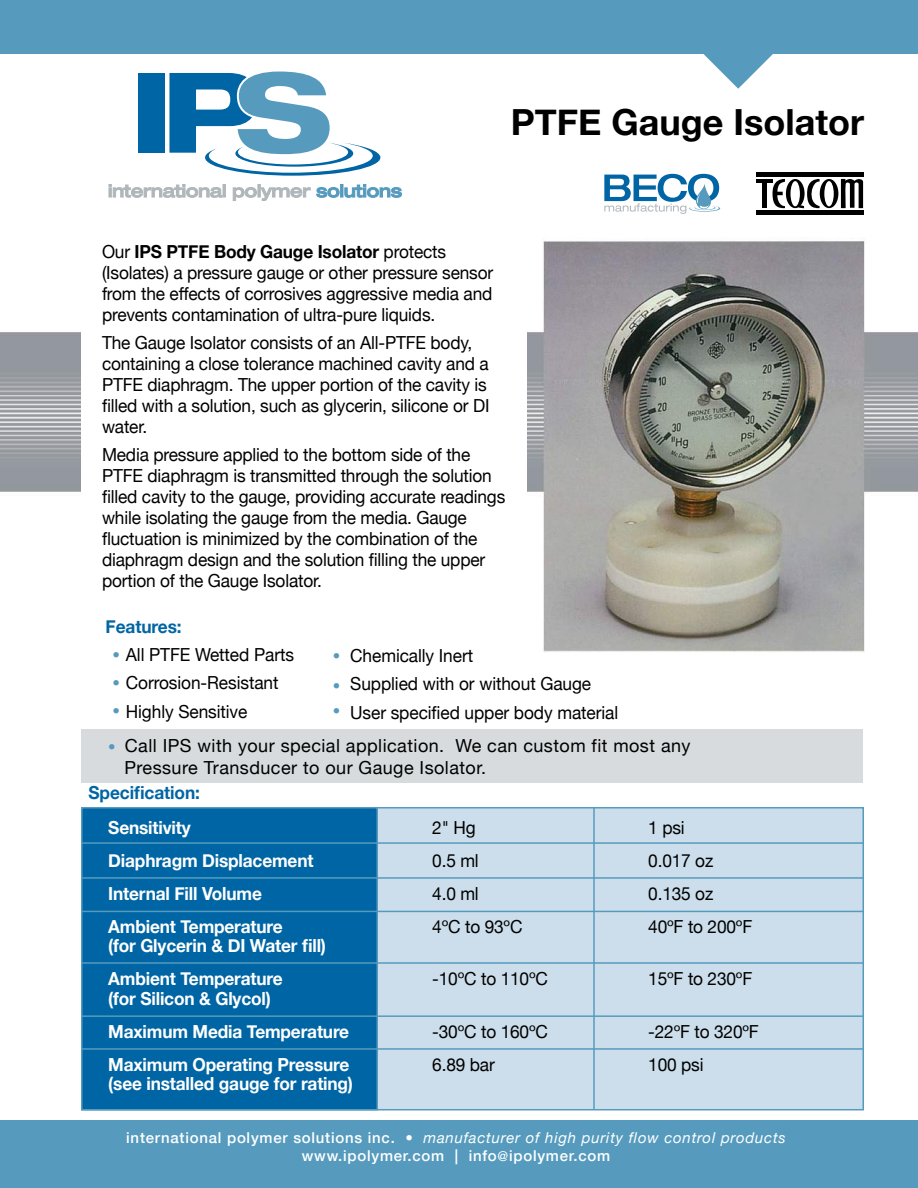
<style>
.page{position:relative;width:918px;height:1188px;background:#fff}
.page>*{position:absolute;margin:0;border:0;box-sizing:border-box;transform-origin:0 0}
.t1{font:700 36px "Helvetica Neue";color:#000}
.t2{font:18px/21px "Helvetica Neue";letter-spacing:-.01em;color:#000;scale:.96 1}
.t3{font:700 18px/33px "Helvetica Neue";letter-spacing:-.01em;color:#fff;scale:.96 1}
.t4{font:18px/21.6px "Helvetica Neue";letter-spacing:.025em;color:#000}
.t5{font:700 18px "Helvetica Neue";letter-spacing:-.005em;color:#0065a4;scale:.96 1}
.t6{font:500 15px/18px "Helvetica Neue";letter-spacing:.05em;color:#fff;text-align:center}
.t7{font:15px/28.2px "Helvetica Neue";color:#569bbe;text-align:justify}
.s1{font-weight:700}
.s2{font-size:15px;color:#569bbe}
.s3{font-weight:400;font-style:italic}
.s4{font-size:13.5px}
</style>
<div class="page">
<svg style="left:109px;top:184px;width:117px;height:14px"></svg>
<svg style="left:233px;top:184px;width:169px;height:17px"></svg>
<div style="left:138px;top:73px;width:26px;height:80px;background:#0065a4"></div>
<svg style="left:169px;top:71px;width:211px;height:105px"></svg>
<div style="left:0;top:0;width:918px;height:54px;background:#569bbe"></div>
<div style="left:0;top:1120px;width:918px;height:68px;background:#569bbe"></div>
<svg style="left:703px;top:54px;width:70px;height:35px"></svg>
<div style="left:82px;top:729px;width:781px;height:53px;background:#d7dbdd"></div>
<img style="left:0;top:241px;width:918px;height:411px">
<div style="left:81px;top:304px;width:445px;height:268px;background:#fff"></div>
<hr style="left:756px;top:179px;width:17px;height:4px;background:#000">
<div style="left:762px;top:179px;width:5px;height:29px;background:#000"></div>
<svg style="left:773px;top:178px;width:90px;height:30px"></svg>
<div style="left:756px;top:210px;width:107px;height:5px;background:#000"></div>
<div style="left:756px;top:172px;width:107px;height:5px;background:#000"></div>
<svg style="left:604px;top:174px;width:116px;height:40px"></svg>
<div style="left:81px;top:807px;width:783px;height:303px;background:#ccdeeb;border:2px solid #569bbe"></div>
<div style="left:81px;top:807px;width:297px;height:303px;background:#0065a4;border:2px solid #569bbe"></div>
<hr style="left:81px;top:842px;width:783px;height:2px;background:#569bbe">
<hr style="left:81px;top:877px;width:783px;height:2px;background:#569bbe">
<hr style="left:81px;top:911px;width:783px;height:1px;background:#569bbe">
<hr style="left:81px;top:962px;width:783px;height:2px;background:#569bbe">
<hr style="left:81px;top:1015px;width:783px;height:2px;background:#569bbe">
<hr style="left:81px;top:1048px;width:783px;height:2px;background:#569bbe">
<hr style="left:593px;top:807px;width:2px;height:302px;background:#569bbe">
<h1 class="t1" style="left:511px;top:90px;width:355px">PTFE Gauge Isolator</h1>
<p class="t2" style="left:102px;top:240px;width:409px">Our <span class="s1">IPS PTFE Body Gauge Isolator</span> protects (Isolates) a pressure gauge or other pressure sensor from the effects of corrosives aggressive media and prevents contamination of ultra-pure liquids.</p>
<p class="t2" style="left:102px;top:331px;width:405px">The Gauge Isolator consists of an All-PTFE body, containing a close tolerance machined cavity and a PTFE diaphragm. The upper portion of the cavity is filled with a solution, such as glycerin, silicone or DI water.</p>
<p class="t2" style="left:102px;top:443px;width:422px">Media pressure applied to the bottom side of the PTFE diaphragm is transmitted through the solution filled cavity to the gauge, providing accurate readings while isolating the gauge from the media. Gauge fluctuation is minimized by the combination of the diaphragm design and the solution filling the upper portion of the Gauge Isolator.</p>
<p class="t5" style="left:106px;top:610px;width:81px">Features:</p>
<p class="t2" style="left:126px;top:639px;width:177px;line-height:28.3px">All PTFE Wetted Parts<br>Corrosion-Resistant<br>Highly Sensitive</p>
<p class="t7" style="left:333px;top:639px;width:9px;line-height:30px">• •</p>
<p class="t2" style="left:350px;top:640px;width:281px;line-height:28.3px">Chemically Inert<br>Supplied with or without Gauge<br>User specified upper body material</p>
<p class="t4" style="left:124px;top:734px;width:568px;text-indent:-16px"><span class="s2">•</span> Call IPS with your special application. We can custom fit most any<br>Pressure Transducer to our Gauge Isolator.</p>
<p class="t7" style="left:112px;top:639px;width:9px">• • •</p>
<p class="t7" style="left:333px;top:696px;width:9px">•</p>
<p class="t5" style="left:88px;top:776px;width:118px">Specification:</p>
<p class="t3" style="left:108px;top:810px;width:87px">Sensitivity</p>
<p class="t2" style="left:432px;top:815px;width:47px">2" Hg</p>
<p class="t2" style="left:648px;top:815px;width:39px">1 psi</p>
<p class="t3" style="left:108px;top:843px;width:215px">Diaphragm Displacement</p>
<p class="t2" style="left:432px;top:848px;width:50px">0.5 ml</p>
<p class="t2" style="left:648px;top:848px;width:69px">0.017 oz</p>
<p class="t3" style="left:108px;top:876px;width:162px">Internal Fill Volume</p>
<p class="t2" style="left:432px;top:881px;width:50px">4.0 ml</p>
<p class="t2" style="left:648px;top:881px;width:69px">0.135 oz</p>
<p class="t3" style="left:108px;top:909px;width:183px">Ambient Temperature</p>
<p class="t2" style="left:432px;top:914px;width:96px">4ºC to 93ºC</p>
<p class="t2" style="left:648px;top:914px;width:110px">40ºF to 200ºF</p>
<p class="t3" style="left:108px;top:928px;width:228px">(for Glycerin &amp; DI Water fill)<br>Ambient Temperature</p>
<p class="t2" style="left:432px;top:967px;width:122px">-10ºC to 110ºC</p>
<p class="t2" style="left:648px;top:967px;width:110px">15ºF to 230ºF</p>
<p class="t3" style="left:108px;top:981px;width:252px">(for Silicon &amp; Glycol)<br>Maximum Media Temperature</p>
<p class="t2" style="left:432px;top:1019px;width:122px">-30ºC to 160ºC</p>
<p class="t2" style="left:648px;top:1019px;width:117px">-22ºF to 320ºF</p>
<p class="t3" style="left:108px;top:1047px;width:253px">Maximum Operating Pressure</p>
<p class="t2" style="left:432px;top:1052px;width:67px">6.89 bar</p>
<p class="t2" style="left:648px;top:1052px;width:59px">100 psi</p>
<p class="t3" style="left:108px;top:1066px;width:257px">(see installed gauge for rating)</p>
<p class="t6" style="left:126px;top:1128px;width:661px">international polymer solutions inc. • <span class="s3">manufacturer of high purity flow control products </span>www.ipolymer.com | info<span class="s4">@</span>ipolymer.com</p>
</div>
